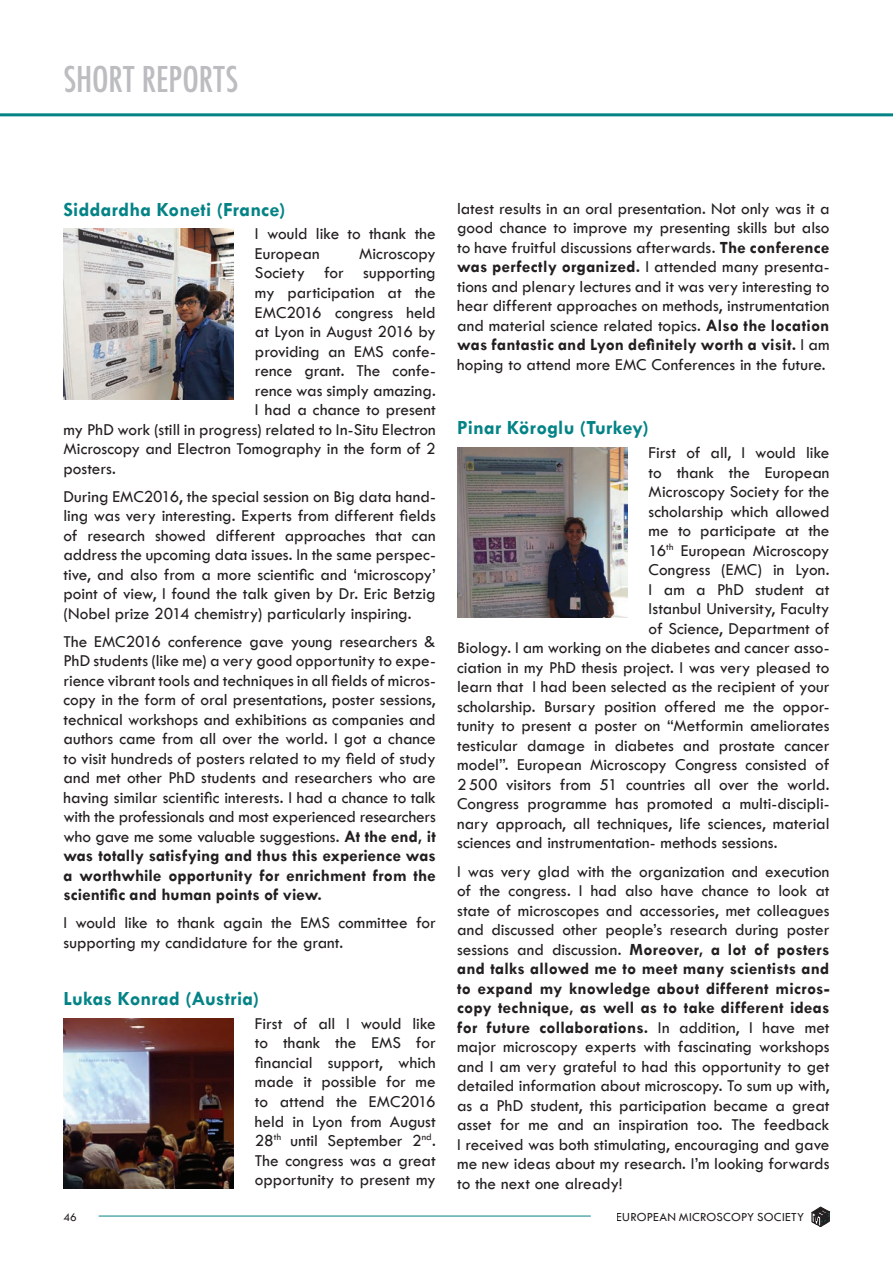
<style>
.page{position:relative;width:893px;height:1263px;background:#fff}
.page>*{position:absolute;margin:0;border:0;box-sizing:border-box;transform-origin:0 0}
._01-TITRE_2e_p{font:500 condensed 34.5px "Futura";color:#bcbdc0}
.SHORT_REPORT{font:700 20.25px "Tw Cen";letter-spacing:.01em;color:#048386}
._04-TXT{font:17.25px/19.5px "Tw Cen";color:#231f20;text-align:justify}
.t1{font:12.9px "Tw Cen";letter-spacing:.015em;color:#231f20}
.t2{font:12px "Tw Cen";color:#231f20}
.s1{font-weight:700}
</style>
<div class="page">
<hr style="left:99px;top:1215px;width:491px;height:1px;background:#048386">
<svg style="left:811px;top:1206px;width:18px;height:20px"></svg>
<hr style="left:0;top:113px;width:892px;height:3px;background:#048386">
<img style="left:64px;top:229px;width:169px;height:170px">
<img style="left:63px;top:1018px;width:170px;height:169px">
<img style="left:457px;top:447px;width:170px;height:170px">
<p class="_01-TITRE_2e_p" style="left:63px;top:57px;width:176px">SHORT REPORTS</p>
<p class="SHORT_REPORT" style="left:63px;top:197px;width:223px">Siddardha Koneti (France)</p>
<p class="_04-TXT" style="left:255px;top:224px;width:182px">I would like to thank the<br>European</p>
<p class="_04-TXT" style="left:359px;top:244px;width:78px">Microscopy</p>
<p class="_04-TXT" style="left:255px;top:263px;width:182px">Society for supporting</p>
<p class="_04-TXT" style="left:255px;top:283px;width:182px">my participation at the</p>
<p class="_04-TXT" style="left:255px;top:302px;width:182px">EMC2016 congress held</p>
<p class="_04-TXT" style="left:255px;top:322px;width:182px">at Lyon in August 2016 by</p>
<p class="_04-TXT" style="left:255px;top:341px;width:182px">providing an EMS confe-</p>
<p class="_04-TXT" style="left:255px;top:360px;width:182px">rence grant. The confe-</p>
<p class="_04-TXT" style="left:255px;top:380px;width:182px">rence was simply amazing.</p>
<p class="_04-TXT" style="left:255px;top:399px;width:182px">I had a chance to present</p>
<p class="_04-TXT" style="left:63px;top:419px;width:374px">my PhD work (still in progress) related to In-Situ Electron</p>
<p class="_04-TXT" style="left:63px;top:438px;width:373px">Microscopy and Electron Tomography in the form of 2</p>
<p class="_04-TXT" style="left:63px;top:458px;width:54px">posters.</p>
<p class="_04-TXT" style="left:63px;top:486px;width:374px">During EMC2016, the special session on Big data hand&shy;ling was very interesting. Experts from different fields of research showed different approaches that can address the upcoming data issues. In the same perspec&shy;tive, and also from a more scientific and ‘microscopy’ point of view, I found the talk given by Dr. Eric Betzig (Nobel prize 2014 chemistry) particularly inspiring.</p>
<p class="_04-TXT" style="left:63px;top:631px;width:374px">The EMC2016 conference gave young researchers &amp; PhD students (like me) a very good opportunity to expe&shy;rience vibrant tools and techniques in all fields of micros&shy;copy in the form of oral presentations, poster sessions, technical workshops and exhibitions as companies and authors came from all over the world. I got a chance to visit hundreds of posters related to my field of study and met other PhD students and researchers who are having similar scientific interests. I had a chance to talk with the professionals and most experienced researchers who gave me some valuable suggestions. <span class="s1">At the end, it was totally satisfying and thus this experience was a worthwhile opportunity for enrichment from the scientific and human points of view.</span></p>
<p class="_04-TXT" style="left:63px;top:912px;width:374px">I would like to thank again the EMS committee for supporting my candidature for the grant.</p>
<p class="SHORT_REPORT" style="left:63px;top:986px;width:197px">Lukas Konrad (Austria)</p>
<p class="_04-TXT" style="left:255px;top:1013px;width:182px">First of all I would like to thank the EMS for financial support, which made it possible for me to attend the EMC2016 held in Lyon from August 28<sup>th</sup> until September 2<sup>nd</sup>.<br>The congress was a great opportunity to present my</p>
<p class="_04-TXT" style="left:457px;top:198px;width:374px">latest results in an oral presentation. Not only was it a good chance to improve my presenting skills but also to have fruitful discussions afterwards. <span class="s1">The conference was perfectly organized.</span> I attended many presenta&shy;tions and plenary lectures and it was very interesting to hear different approaches on methods, instrumentation and material science related topics. <span class="s1">Also the location was fantastic and Lyon definitely worth a visit.</span> I am hoping to attend more EMC Conferences in the future.</p>
<p class="SHORT_REPORT" style="left:457px;top:416px;width:193px">Pinar Köroglu (Turkey)</p>
<p class="_04-TXT" style="left:648px;top:443px;width:182px">First of all, I would like</p>
<p class="_04-TXT" style="left:648px;top:462px;width:182px">to thank the European</p>
<p class="_04-TXT" style="left:648px;top:482px;width:182px">Microscopy Society for the</p>
<p class="_04-TXT" style="left:648px;top:501px;width:182px">scholarship which allowed</p>
<p class="_04-TXT" style="left:648px;top:521px;width:182px">me to participate at the</p>
<p class="_04-TXT" style="left:648px;top:540px;width:182px">16<sup>th</sup> European Microscopy</p>
<p class="_04-TXT" style="left:648px;top:560px;width:182px">Congress (EMC) in Lyon.</p>
<p class="_04-TXT" style="left:648px;top:579px;width:182px">I am a PhD student at</p>
<p class="_04-TXT" style="left:648px;top:599px;width:182px">Istanbul University, Faculty</p>
<p class="_04-TXT" style="left:648px;top:618px;width:182px">of Science, Department of</p>
<p class="_04-TXT" style="left:457px;top:638px;width:374px">Biology. I am working on the diabetes and cancer asso-</p>
<p class="_04-TXT" style="left:457px;top:657px;width:374px">ciation in my PhD thesis project. I was very pleased to</p>
<p class="_04-TXT" style="left:457px;top:677px;width:374px">learn that I had been selected as the recipient of your</p>
<p class="_04-TXT" style="left:457px;top:696px;width:374px">scholarship. Bursary position offered me the oppor-</p>
<p class="_04-TXT" style="left:457px;top:716px;width:374px">tunity to present a poster on “Metformin ameliorates</p>
<p class="_04-TXT" style="left:457px;top:735px;width:374px">testicular damage in diabetes and prostate cancer</p>
<p class="_04-TXT" style="left:457px;top:755px;width:374px">model”. European Microscopy Congress consisted of</p>
<p class="_04-TXT" style="left:457px;top:774px;width:374px">2500 visitors from 51 countries all over the world.</p>
<p class="_04-TXT" style="left:457px;top:794px;width:374px">Congress programme has promoted a multi-discipli-</p>
<p class="_04-TXT" style="left:457px;top:813px;width:373px">nary approach, all techniques, life sciences, material</p>
<p class="_04-TXT" style="left:457px;top:833px;width:322px">sciences and instrumentation- methods sessions.</p>
<p class="_04-TXT" style="left:457px;top:861px;width:374px">I was very glad with the organization and execution of the congress. I had also have chance to look at state of microscopes and accessories, met colleagues and discussed other people’s research during poster sessions and discussion. <span class="s1">Moreover, a lot of posters and talks allowed me to meet many scientists and to expand my knowledge about different micros&shy;copy technique, as well as to take different ideas for future collaborations.</span> In addition, I have met major microscopy experts with fascinating workshops and I am very grateful to had this opportunity to get detailed information about microscopy. To sum up with, as a PhD student, this participation became a great asset for me and an inspiration too. The feedback I received was both stimulating, encouraging and gave me new ideas about my research. I’m looking forwards to the next one already!</p>
<p class="t2" style="left:63px;top:1209px;width:15px">46</p>
<p class="t1" style="left:616px;top:1208px;width:189px">EUROPEAN MICROSCOPY SOCIETY</p>
</div>
